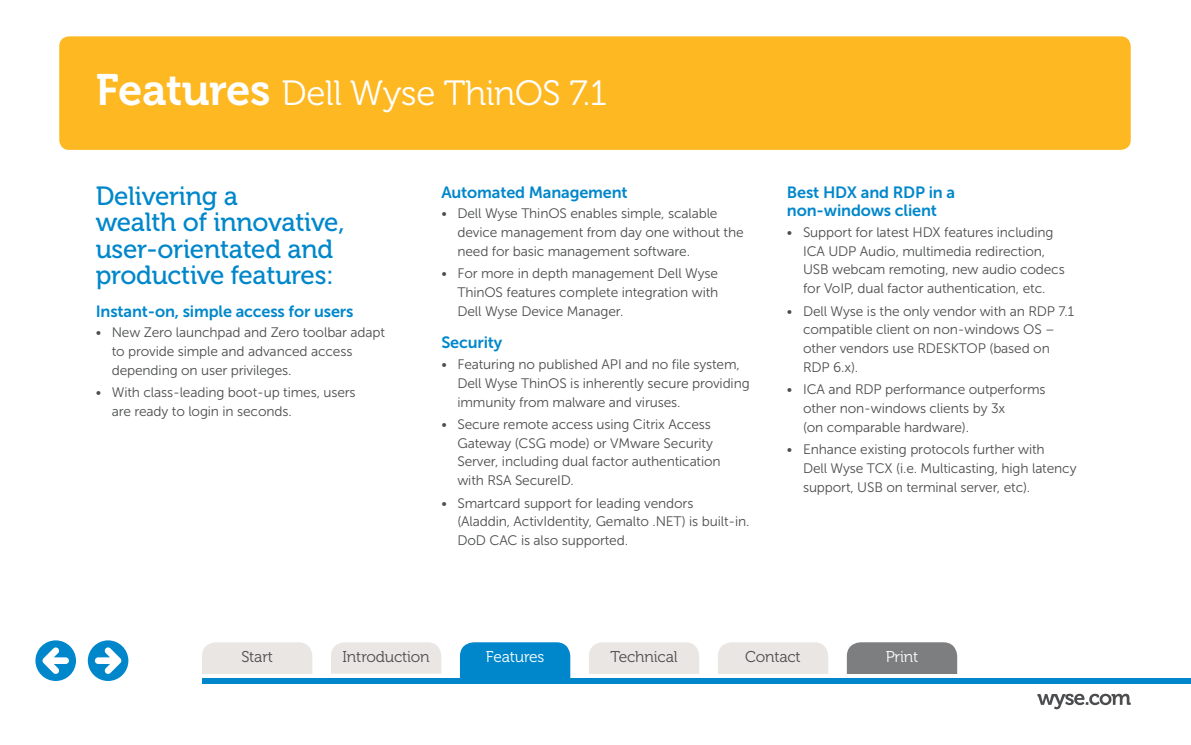
<style>
.page{position:relative;width:1191px;height:745px;background:#fff}
.page>*{position:absolute;margin:0;border:0;box-sizing:border-box;transform-origin:0 0}
.t1{font:35px "Museo For Dell 300";letter-spacing:-.01em;color:#fff}
.t2{font:26.25px/26.2px "Museo For Dell 500";letter-spacing:-.01em;color:#0087cb}
.t3{font:16.25px/18.8px "Museo Sans For Dell 700";letter-spacing:-.01em;color:#0087cb}
.t4{font:15.62px "Museo For Dell 300";letter-spacing:-.01em;color:#4c4d4e}
.t5{font:15.62px "Museo For Dell 300";letter-spacing:-.01em;color:#fff}
.t6{font:13.75px/18.8px "Museo Sans For Dell 300";letter-spacing:-.01em;color:#4c4d4e}
.s1{font-family:"Museo For Dell 700";font-size:43.75px}
</style>
<div class="page">
<div style="left:718px;top:642px;width:110px;height:67px;background:#eae6e3;border-radius:14px"></div>
<div style="left:202px;top:642px;width:110px;height:67px;background:#eae6e3;border-radius:14px"></div>
<div style="left:589px;top:642px;width:110px;height:67px;background:#eae6e3;border-radius:14px"></div>
<div style="left:847px;top:642px;width:110px;height:67px;background:#7c7e80;border-radius:14px"></div>
<div style="left:35px;top:673px;width:1120px;height:28px;background:#fff"></div>
<div style="left:331px;top:642px;width:110px;height:31px;background:#eae6e3"></div>
<div style="left:202px;top:683px;width:989px;height:53px;background:#fff"></div>
<div style="left:202px;top:678px;width:989px;height:5px;background:#0087cb"></div>
<div style="left:88px;top:640px;width:40px;height:40px;background:#0087cb;border-radius:50%"></div>
<svg style="left:95px;top:647px;width:27px;height:26px"></svg>
<div style="left:35px;top:640px;width:41px;height:40px;background:#0087cb;border-radius:50%"></div>
<svg style="left:42px;top:647px;width:27px;height:26px"></svg>
<svg style="left:1037px;top:693px;width:93px;height:15px"></svg>
<div style="left:460px;top:642px;width:110px;height:36px;background:#0087cb"></div>
<div style="left:59px;top:36px;width:1071px;height:114px;background:#fdb822;border-radius:10px"></div>
<h1 class="t1" style="left:96px;top:74px;width:512px"><span class="s1">Features</span> Dell Wyse ThinOS 7.1</h1>
<h2 class="t2" style="left:96px;top:183px;width:250px">Delivering a<br>wealth of innovative, user-orientated and productive features:</h2>
<p class="t3" style="left:96px;top:302px;width:259px">Instant-on, simple access for users</p>
<p class="t6" style="left:112px;top:323px;width:275px;text-indent:-16px">• New Zero launchpad and Zero toolbar adapt to provide simple and advanced access depending on user privileges.</p>
<p class="t6" style="left:112px;top:383px;width:245px;text-indent:-16px">• With class-leading boot-up times, users are ready to login in seconds.</p>
<p class="t3" style="left:441px;top:182px;width:188px">Automated Management</p>
<p class="t6" style="left:457px;top:204px;width:288px;text-indent:-16px">• Dell Wyse ThinOS enables simple, scalable device management from day one without the need for basic management software.</p>
<p class="t6" style="left:457px;top:264px;width:262px;text-align:justify;text-indent:-16px">• For more in depth management Dell Wyse ThinOS features complete integration with Dell Wyse Device Manager.</p>
<p class="t3" style="left:441px;top:333px;width:62px">Security</p>
<p class="t6" style="left:457px;top:355px;width:294px;text-indent:-16px">• Featuring no published API and no file system,<br>Dell Wyse ThinOS is inherently secure providing immunity from malware and viruses.</p>
<p class="t6" style="left:457px;top:414px;width:265px;text-indent:-16px">• Secure remote access using Citrix Access Gateway (CSG mode) or VMware Security Server, including dual factor authentication with RSA SecureID.</p>
<p class="t6" style="left:457px;top:493px;width:294px;text-indent:-16px">• Smartcard support for leading vendors (Aladdin, ActivIdentity, Gemalto .NET) is built-in.<br>DoD CAC is also supported.</p>
<p class="t3" style="left:787px;top:182px;width:170px">Best HDX and RDP in a non-windows client</p>
<p class="t6" style="left:803px;top:223px;width:263px;text-indent:-16px">• Support for latest HDX features including ICA UDP Audio, multimedia redirection, USB webcam remoting, new audio codecs for VoIP, dual factor authentication, etc.</p>
<p class="t6" style="left:803px;top:301px;width:273px;text-indent:-16px">• Dell Wyse is the only vendor with an RDP 7.1 compatible client on non-windows OS – other vendors use RDESKTOP (based on<br>RDP 6.x).</p>
<p class="t6" style="left:803px;top:380px;width:244px;text-indent:-16px">• ICA and RDP performance outperforms other non-windows clients by 3x<br>(on comparable hardware).</p>
<p class="t6" style="left:803px;top:439px;width:275px;text-indent:-16px">• Enhance existing protocols further with<br>Dell Wyse TCX (i.e. Multicasting, high latency support, USB on terminal server, etc).</p>
<p class="t4" style="left:241px;top:648px;width:33px">Start</p>
<p class="t4" style="left:342px;top:648px;width:89px">Introduction</p>
<p class="t5" style="left:486px;top:648px;width:60px">Features</p>
<p class="t4" style="left:610px;top:648px;width:68px">Technical</p>
<p class="t4" style="left:745px;top:648px;width:57px">Contact</p>
<p class="t5" style="left:885px;top:648px;width:34px">Print</p>
</div>
